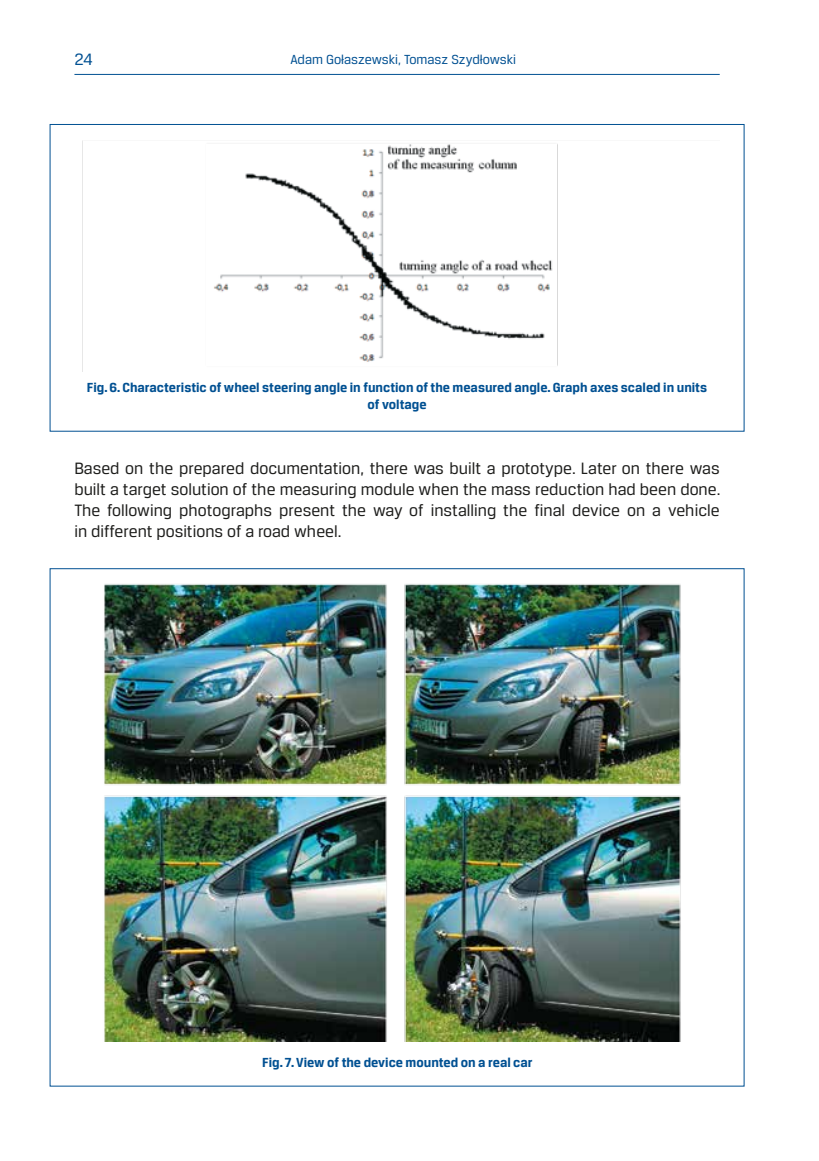
<style>
.page{position:relative;width:819px;height:1161px;background:#fff}
.page>*{position:absolute;margin:0;border:0;box-sizing:border-box;transform-origin:0 0}
.podstawowy_ang{font:17.5px/21px "Breuer Text";color:#1d1d1b;text-align:justify}
.t1{font:17.5px "Breuer Text";color:#005092}
.podst_ang{font:700 14px/16.8px "Breuer Text";color:#005092;text-align:center}
.t2{font:14px "Breuer Text";color:#005092}
</style>
<div class="page">
<hr style="left:74px;top:74px;width:645px;height:1px;background:#005092">
<img style="left:82px;top:140px;width:476px;height:231px">
<img style="left:104px;top:584px;width:577px;height:457px">
<p class="t1" style="left:74px;top:50px;width:20px">24</p>
<p class="t2" style="left:290px;top:51px;width:227px">Adam Gołaszewski, Tomasz Szydłowski</p>
<p class="podst_ang" style="left:87px;top:379px;width:621px">Fig. 6. Characteristic of wheel steering angle in function of the measured angle. Graph axes scaled in units of voltage</p>
<p class="podstawowy_ang" style="left:74px;top:457px;width:647px">Based on the prepared documentation, there was built a prototype. Later on there was built a target solution of the measuring module when the mass reduction had been done.<br>The following photographs present the way of installing the final device on a vehicle in different positions of a road wheel.</p>
<p class="podst_ang" style="left:262px;top:1054px;width:272px">Fig. 7. View of the device mounted on a real car</p>
</div>
